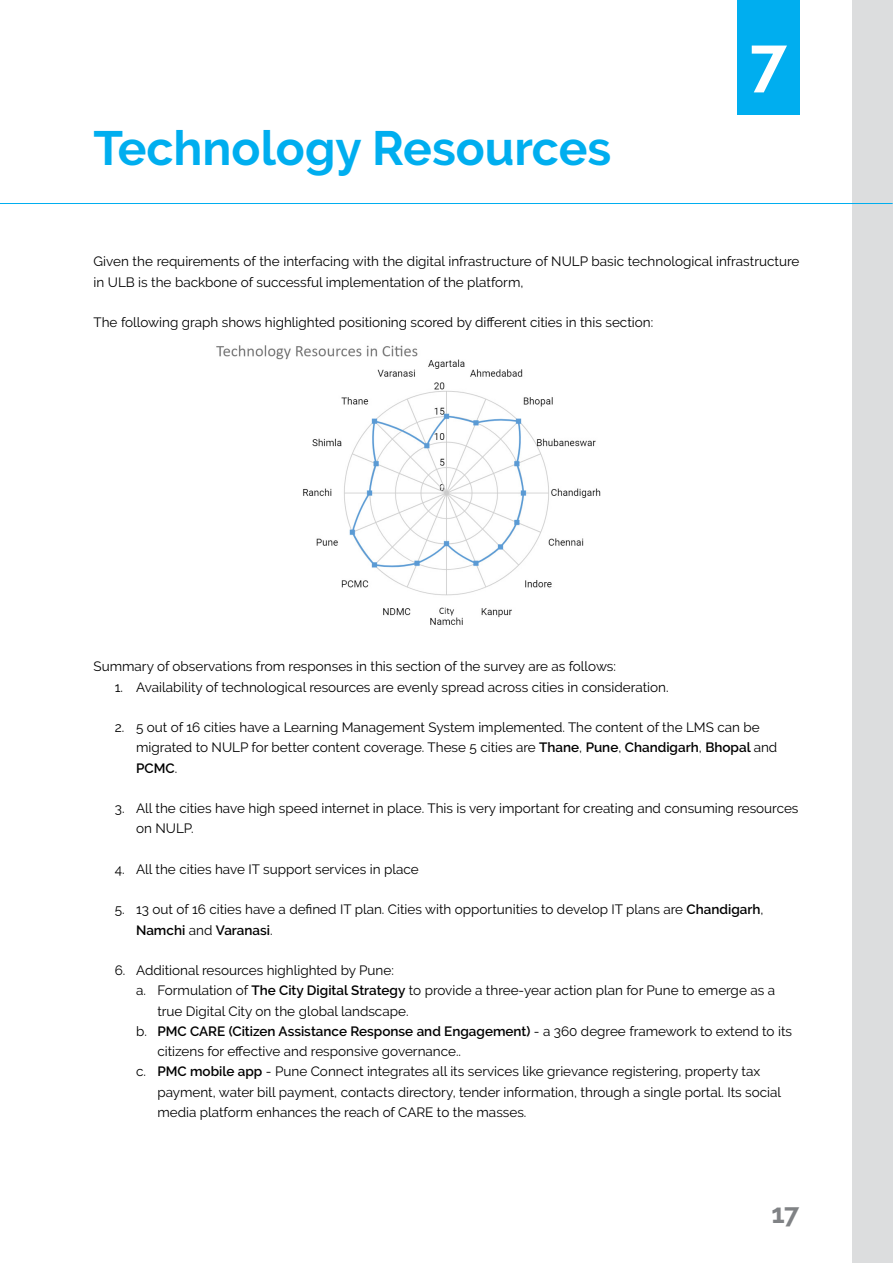
<style>
.page{position:relative;width:893px;height:1263px;background:#fff}
.page>*{position:absolute;margin:0;border:0;box-sizing:border-box;transform-origin:0 0}
.t1{font:700 66px "Raleway";color:#fff}
.t2{font:700 48px "Raleway";color:#00aeef}
.t3{font:700 27px "Raleway";color:#808285}
.t4{font:13.5px/20.2px "Raleway";color:#000}
.t5{font:600 13.5px "Raleway";color:#000}
.s1{font-weight:600}
.s2{font-weight:400}
</style>
<div class="page">
<div style="left:852px;top:0;width:41px;height:1263px;background:#dcddde"></div>
<img style="left:216px;top:345px;width:385px;height:280px">
<hr style="left:0;top:203px;width:893px;height:1px;background:#00aeef">
<div style="left:737px;top:0;width:62px;height:115px;background:#00aeef"></div>
<h2 class="t2" style="left:94px;top:121px;width:519px">Technology Resources</h2>
<h1 class="t1" style="left:750px;top:23px;width:39px">7</h1>
<p class="t4" style="left:94px;top:251px;width:707px">Given the requirements of the interfacing with the digital infrastructure of NULP basic technological infrastructure in ULB is the backbone of successful implementation of the platform,</p>
<p class="t4" style="left:94px;top:312px;width:561px">The following graph shows highlighted positioning scored by different cities in this section:</p>
<p class="t4" style="left:94px;top:656px;width:524px">Summary of observations from responses in this section of the survey are as follows:</p>
<p class="t4" style="left:115px;top:677px;width:555px">1. Availability of technological resources are evenly spread across cities in consideration.</p>
<p class="t4" style="left:136px;top:717px;width:643px;text-indent:-21px">2. 5 out of 16 cities have a Learning Management System implemented. The content of the LMS can be migrated to NULP for better content coverage. These 5 cities are <span class="s1">Thane</span>, <span class="s1">Pune</span>, <span class="s1">Chandigarh</span>, <span class="s1">Bhopal</span> and<br><span class="s1">PCMC</span>.</p>
<p class="t4" style="left:136px;top:798px;width:664px;text-indent:-21px">3. All the cities have high speed internet in place. This is very important for creating and consuming resources on NULP.</p>
<p class="t4" style="left:115px;top:859px;width:305px">4. All the cities have IT support services in place</p>
<p class="t4" style="left:136px;top:899px;width:629px;text-indent:-21px">5. 13 out of 16 cities have a defined IT plan. Cities with opportunities to develop IT plans are <span class="s1">Chandigarh</span>,<br><span class="s1">Namchi</span> and <span class="s1">Varanasi</span>.</p>
<p class="t4" style="left:115px;top:960px;width:281px">6. Additional resources highlighted by Pune:</p>
<p class="t4" style="left:136px;top:980px;width:640px">a. Formulation of <span class="s1">The City Digital Strategy</span> to provide a three-year action plan for Pune to emerge as a</p>
<p class="t4" style="left:157px;top:1001px;width:253px">true Digital City on the global landscape.</p>
<p class="t5" style="left:136px;top:1023px;width:658px"><span class="s2">b.</span> PMC CARE (Citizen Assistance Response and Engagement) <span class="s2">- a 360 degree framework to extend to its</span></p>
<p class="t4" style="left:157px;top:1041px;width:305px">citizens for effective and responsive governance..</p>
<p class="t4" style="left:136px;top:1061px;width:626px">c. <span class="s1">PMC mobile app</span> - Pune Connect integrates all its services like grievance registering, property tax</p>
<p class="t4" style="left:157px;top:1082px;width:625px">payment, water bill payment, contacts directory, tender information, through a single portal. Its social</p>
<p class="t4" style="left:157px;top:1102px;width:371px">media platform enhances the reach of CARE to the masses.</p>
<h3 class="t3" style="left:771px;top:1198px;width:29px">17</h3>
</div>
